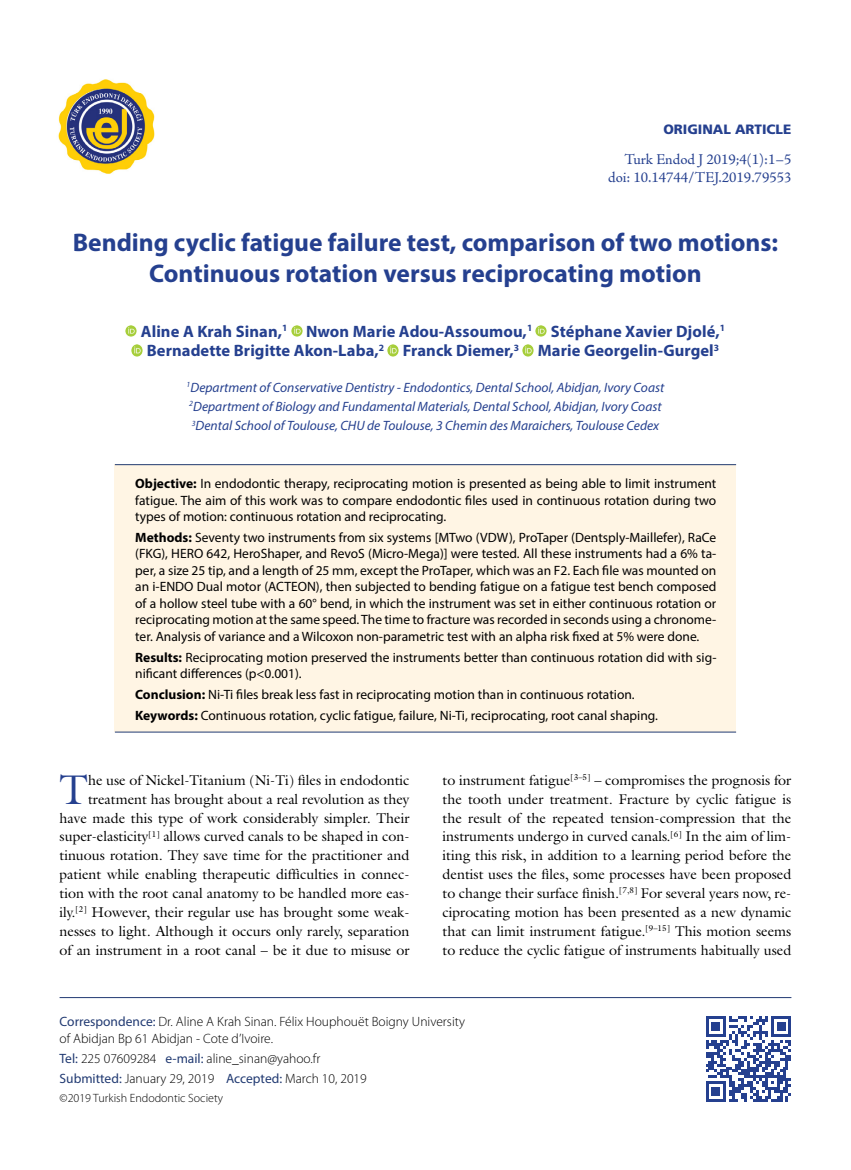
<style>
.page{position:relative;width:851px;height:1170px;background:#fff}
.page>*{position:absolute;margin:0;border:0;box-sizing:border-box;transform-origin:0 0}
.t1{font:41.85px "Galliard Normal Tr";color:#25408f}
.t2{font:700 25.5px/30.6px "Myriad Pro";color:#25408f;text-align:center}
.t3{font:700 16.5px/19.5px "Myriad Pro";letter-spacing:.005em;color:#25408f;text-align:center}
.t4{font:15px/18px "Adobe Jenson Pro";color:#25408f;text-align:right}
.t5{font:14.25px/18.9px "Galliard Normal Tr";color:#000;text-align:right}
.t6{font:13.5px/16.5px "Myriad Pro";color:#000;text-align:justify}
.t7{font:italic 13.5px/19.2px "Myriad Pro";color:#25408f}
.t8{font:300 13.5px/16.2px "Myriad Pro";color:#000}
.t9{font:13.5px "Frutiger Black Nr Tr";color:#25408f}
.t10{font:300 12px "Myriad Pro";color:#000}
.s1{font-weight:700}
.s2{font-weight:400;color:#213a72}
</style>
<div class="page">
<hr style="left:60px;top:997px;width:731px;height:1px;background:#213a72">
<svg style="left:126px;top:325px;width:11px;height:11px"></svg>
<svg style="left:291px;top:325px;width:11px;height:11px"></svg>
<svg style="left:535px;top:325px;width:12px;height:11px"></svg>
<svg style="left:132px;top:345px;width:11px;height:11px"></svg>
<svg style="left:387px;top:345px;width:12px;height:11px"></svg>
<svg style="left:522px;top:345px;width:11px;height:11px"></svg>
<svg style="left:706px;top:1016px;width:85px;height:85px"></svg>
<div style="left:115px;top:464px;width:621px;height:267px;background:#fff5e4"></div>
<hr style="left:115px;top:464px;width:621px;height:1px;background:#213a72">
<hr style="left:115px;top:731px;width:621px;height:1px;background:#213a72">
<img style="left:58px;top:79px;width:97px;height:95px">
<p class="t9" style="left:663px;top:121px;width:129px">ORIGINAL ARTICLE</p>
<p class="t4" style="left:608px;top:150px;width:185px">Turk Endod J 2019;4(1):1–5 doi: 10.14744/TEJ.2019.79553</p>
<h2 class="t2" style="left:73px;top:226px;width:707px">Bending cyclic fatigue failure test, comparison of two motions:<br>Continuous rotation versus reciprocating motion</h2>
<p class="t3" style="left:141px;top:321px;width:585px">Aline A Krah Sinan,<sup>1</sup> Nwon Marie Adou-Assoumou,<sup>1</sup> Stéphane Xavier Djolé,<sup>1<br></sup>Bernadette Brigitte Akon-Laba,<sup>2</sup> Franck Diemer,<sup>3</sup> Marie Georgelin-Gurgel<sup>3</sup></p>
<p class="t7" style="left:187px;top:377px;width:479px"><sup>1</sup>Department of Conservative Dentistry - Endodontics, Dental School, Abidjan, Ivory Coast<br><sup>2</sup>Department of Biology and Fundamental Materials, Dental School, Abidjan, Ivory Coast<br><sup>3</sup>Dental School of Toulouse, CHU de Toulouse, 3 Chemin des Maraichers, Toulouse Cedex</p>
<p class="t6" style="left:135px;top:475px;width:582px"><span class="s1">Objective:</span> In endodontic therapy, reciprocating motion is presented as being able to limit instrument fatigue. The aim of this work was to compare endodontic files used in continuous rotation during two types of motion: continuous rotation and reciprocating.</p>
<p class="t6" style="left:135px;top:529px;width:582px"><span class="s1">Methods:</span> Seventy two instruments from six systems [MTwo (VDW), ProTaper (Dentsply-Maillefer), RaCe (FKG), HERO 642, HeroShaper, and RevoS (Micro-Mega)] were tested. All these instruments had a 6% ta&shy;per, a size 25 tip, and a length of 25 mm, except the ProTaper, which was an F2. Each file was mounted on an i-ENDO Dual motor (ACTEON), then subjected to bending fatigue on a fatigue test bench composed of a hollow steel tube with a 60° bend, in which the instrument was set in either continuous rotation or reciprocating motion at the same speed. The time to fracture was recorded in seconds using a chronome&shy;ter. Analysis of variance and a Wilcoxon non-parametric test with an alpha risk fixed at 5% were done.</p>
<p class="t6" style="left:135px;top:648px;width:582px"><span class="s1">Results:</span> Reciprocating motion preserved the instruments better than continuous rotation did with sig&shy;nificant differences (p&lt;0.001).</p>
<p class="t6" style="left:135px;top:684px;width:524px;line-height:20.7px"><span class="s1">Conclusion:</span> Ni-Ti files break less fast in reciprocating motion than in continuous rotation.<br><span class="s1">Keywords:</span> Continuous rotation, cyclic fatigue, failure, Ni-Ti, reciprocating, root canal shaping.</p>
<h1 class="t1" style="left:60px;top:762px;width:30px">T</h1>
<p class="t5" style="left:60px;top:770px;width:351px">he use of Nickel-Titanium (Ni-Ti) files in endodontic treatment has brought about a real revolution as they have made this type of work considerably simpler. Their super-elasticity<sup>[1]</sup> allows curved canals to be shaped in con&shy;tinuous rotation. They save time for the practitioner and patient while enabling therapeutic difficulties in connec&shy;tion with the root canal anatomy to be handled more eas&shy;ily.<sup>[2]</sup> However, their regular use has brought some weak&shy;nesses to light. Although it occurs only rarely, separation of an instrument in a root canal – be it due to misuse or</p>
<p class="t5" style="left:442px;top:770px;width:350px;text-align:justify">to instrument fatigue<sup>[3–5]</sup> – compromises the prognosis for the tooth under treatment. Fracture by cyclic fatigue is the result of the repeated tension-compression that the instruments undergo in curved canals.<sup>[6]</sup> In the aim of lim&shy;iting this risk, in addition to a learning period before the dentist uses the files, some processes have been proposed to change their surface finish.<sup>[7,8]</sup> For several years now, re&shy;ciprocating motion has been presented as a new dynamic that can limit instrument fatigue.<sup>[9–15]</sup> This motion seems to reduce the cyclic fatigue of instruments habitually used</p>
<p class="t8" style="left:60px;top:1013px;width:407px"><span class="s2">Correspondence:</span> Dr. Aline A Krah Sinan. Félix Houphouët Boigny University of Abidjan Bp 61 Abidjan - Cote d’Ivoire.</p>
<p class="t8" style="left:60px;top:1048px;width:309px;line-height:20.4px"><span class="s2">Tel:</span> 225 07609284 <span class="s2">e-mail:</span> aline_sinan@yahoo.fr<br><span class="s2">Submitted:</span> January 29, 2019 <span class="s2">Accepted:</span> March 10, 2019</p>
<p class="t10" style="left:60px;top:1091px;width:165px">©2019 Turkish Endodontic Society</p>
</div>
